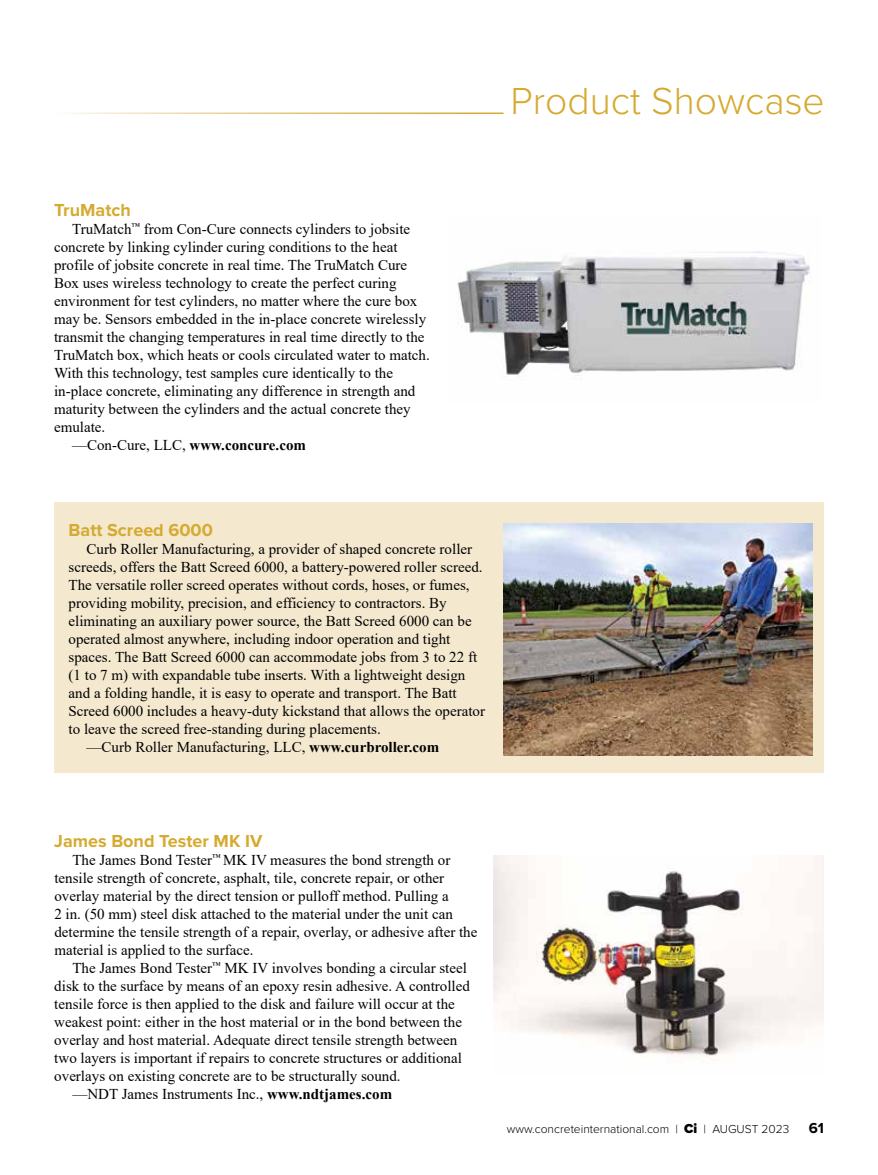
<style>
.page{position:relative;width:878px;height:1175px;background:#fff}
.page>*{position:absolute;margin:0;border:0;box-sizing:border-box;transform-origin:0 0}
.t1{font:300 39px "Proxima Nova";color:#d5aa31}
.t2{font:700 18px "Proxima Nova";color:#d5aa31}
.t3{font:15px/18px "Times New Roman";color:#000}
.t4{font:700 15px "Times New Roman";color:#000}
.t5{font:700 15px "Proxima Nova";color:#000}
.t6{font:300 12px "Proxima Nova";color:#000}
.s1{font-weight:400}
.s2{font-weight:700}
.s3{font-weight:900;font-size:13.5px}
</style>
<div class="page">
<div style="left:54px;top:502px;width:770px;height:270px;background:#f4e8cf"></div>
<img style="left:457px;top:251px;width:353px;height:128px">
<img style="left:493px;top:855px;width:330px;height:206px">
<img style="left:503px;top:523px;width:309px;height:232px">
<h1 class="t1" style="left:510px;top:72px;width:315px">Product Showcase</h1>
<p class="t2" style="left:54px;top:197px;width:78px">TruMatch</p>
<p class="t3" style="left:72px;top:220px;width:339px">TruMatch<sup>™</sup> from Con-Cure connects cylinders to jobsite</p>
<p class="t3" style="left:54px;top:238px;width:345px">concrete by linking cylinder curing conditions to the heat</p>
<p class="t3" style="left:54px;top:256px;width:354px">profile of jobsite concrete in real time. The TruMatch Cure</p>
<p class="t3" style="left:54px;top:274px;width:344px">Box uses wireless technology to create the perfect curing</p>
<p class="t3" style="left:54px;top:292px;width:365px">environment for test cylinders, no matter where the cure box</p>
<p class="t3" style="left:54px;top:310px;width:374px">may be. Sensors embedded in the in-place concrete wirelessly</p>
<p class="t3" style="left:54px;top:328px;width:372px">transmit the changing temperatures in real time directly to the</p>
<p class="t3" style="left:54px;top:346px;width:377px">TruMatch box, which heats or cools circulated water to match.</p>
<p class="t3" style="left:54px;top:364px;width:340px">With this technology, test samples cure identically to the</p>
<p class="t3" style="left:54px;top:382px;width:363px">in-place concrete, eliminating any difference in strength and</p>
<p class="t3" style="left:54px;top:400px;width:358px">maturity between the cylinders and the actual concrete they</p>
<p class="t3" style="left:54px;top:418px;width:53px">emulate.</p>
<p class="t4" style="left:72px;top:434px;width:235px"><span class="s1">—Con-Cure, LLC,</span> www.concure.com</p>
<p class="t2" style="left:69px;top:517px;width:146px">Batt Screed 6000</p>
<p class="t3" style="left:87px;top:540px;width:387px">Curb Roller Manufacturing, a provider of shaped concrete roller</p>
<p class="t3" style="left:69px;top:558px;width:415px">screeds, offers the Batt Screed 6000, a battery-powered roller screed.</p>
<p class="t3" style="left:69px;top:576px;width:402px">The versatile roller screed operates without cords, hoses, or fumes,</p>
<p class="t3" style="left:69px;top:594px;width:379px">providing mobility, precision, and efficiency to contractors. By</p>
<p class="t3" style="left:69px;top:612px;width:404px">eliminating an auxiliary power source, the Batt Screed 6000 can be</p>
<p class="t3" style="left:69px;top:630px;width:383px">operated almost anywhere, including indoor operation and tight</p>
<p class="t3" style="left:69px;top:648px;width:410px">spaces. The Batt Screed 6000 can accommodate jobs from 3 to 22 ft</p>
<p class="t3" style="left:69px;top:666px;width:398px">(1 to 7 m) with expandable tube inserts. With a lightweight design</p>
<p class="t3" style="left:69px;top:684px;width:389px">and a folding handle, it is easy to operate and transport. The Batt</p>
<p class="t3" style="left:69px;top:702px;width:418px">Screed 6000 includes a heavy-duty kickstand that allows the operator</p>
<p class="t3" style="left:69px;top:720px;width:314px">to leave the screed free-standing during placements.</p>
<p class="t3" style="left:87px;top:738px;width:354px">—Curb Roller Manufacturing, LLC, <span class="s2">www.curbroller.com</span></p>
<p class="t2" style="left:54px;top:827px;width:209px">James Bond Tester MK IV</p>
<p class="t3" style="left:54px;top:850px;width:424px;text-indent:18px">The James Bond Tester<sup>™</sup> MK IV measures the bond strength or tensile strength of concrete, asphalt, tile, concrete repair, or other overlay material by the direct tension or pulloff method. Pulling a<br>2 in. (50 mm) steel disk attached to the material under the unit can determine the tensile strength of a repair, overlay, or adhesive after the material is applied to the surface.</p>
<p class="t3" style="left:72px;top:958px;width:396px">The James Bond Tester<sup>™</sup> MK IV involves bonding a circular steel</p>
<p class="t3" style="left:54px;top:976px;width:417px">disk to the surface by means of an epoxy resin adhesive. A controlled</p>
<p class="t3" style="left:54px;top:994px;width:402px">tensile force is then applied to the disk and failure will occur at the</p>
<p class="t3" style="left:54px;top:1012px;width:409px">weakest point: either in the host material or in the bond between the</p>
<p class="t3" style="left:54px;top:1030px;width:404px">overlay and host material. Adequate direct tensile strength between</p>
<p class="t3" style="left:54px;top:1048px;width:409px">two layers is important if repairs to concrete structures or additional</p>
<p class="t3" style="left:54px;top:1066px;width:348px">overlays on existing concrete are to be structurally sound.</p>
<p class="t3" style="left:72px;top:1084px;width:321px">—NDT James Instruments Inc., <span class="s2">www.ndtjames.com</span></p>
<p class="t6" style="left:507px;top:1119px;width:284px">www.concreteinternational.com | <span class="s3">Ci</span> | AUGUST 2023</p>
<p class="t5" style="left:808px;top:1116px;width:17px">61</p>
</div>
